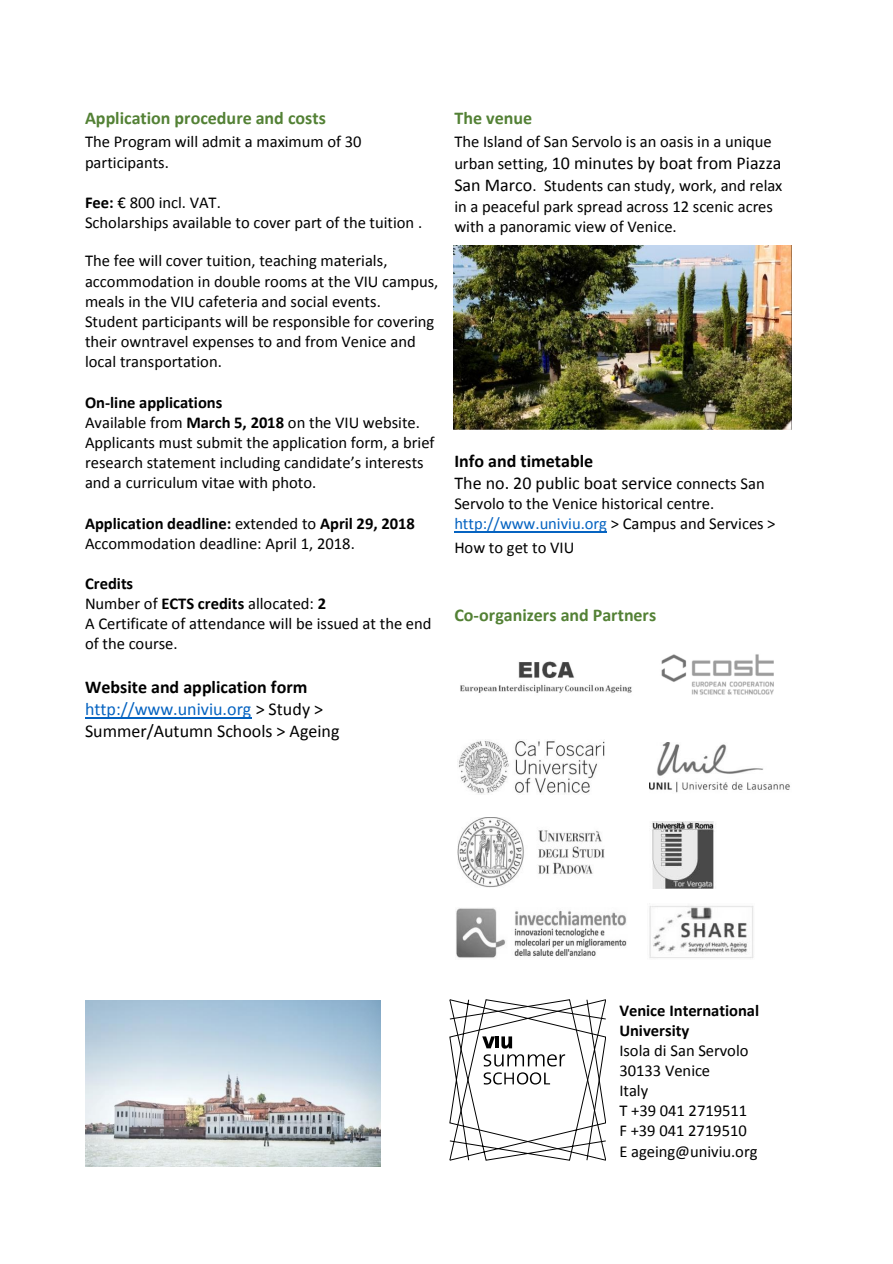
<style>
.page{position:relative;width:893px;height:1264px;background:#fff}
.page>*{position:absolute;margin:0;border:0;box-sizing:border-box;transform-origin:0 0}
.t1{font:18px/22px "Calibri";color:#000}
.t2{font:700 18px "Calibri";color:#538135}
.t3{font:700 18px "Calibri";color:#000}
.t4{font:16.5px/20.1px "Calibri";color:#000}
.t5{font:700 16.5px/20.1px "Calibri";color:#000}
.s1{font-weight:700}
.s2{font-weight:400}
.s3{color:#0563c1}
.s4{font-size:16.5px}
.s5{font-size:18px}
</style>
<div class="page">
<img style="left:85px;top:1000px;width:295px;height:165px">
<hr style="left:85px;top:717px;width:166px;height:1px;background:#0563c1">
<hr style="left:454px;top:531px;width:153px;height:1px;background:#0563c1">
<img style="left:457px;top:739px;width:147px;height:55px">
<img style="left:457px;top:817px;width:147px;height:71px">
<img style="left:453px;top:246px;width:338px;height:183px">
<img style="left:661px;top:654px;width:113px;height:41px">
<img style="left:460px;top:661px;width:172px;height:32px">
<img style="left:649px;top:906px;width:105px;height:52px">
<svg style="left:449px;top:999px;width:156px;height:161px"></svg>
<img style="left:456px;top:908px;width:171px;height:50px">
<img style="left:652px;top:821px;width:62px;height:67px">
<img style="left:649px;top:742px;width:141px;height:51px">
<p class="t2" style="left:85px;top:110px;width:242px">Application procedure and costs</p>
<p class="t4" style="left:85px;top:133px;width:278px">The Program will admit a maximum of 30 participants.</p>
<p class="t4" style="left:85px;top:194px;width:137px"><span class="s1">Fee:</span> € 800 incl. VAT.</p>
<p class="t4" style="left:85px;top:214px;width:339px">Scholarships available to cover part of the tuition .</p>
<p class="t4" style="left:85px;top:252px;width:355px">The fee will cover tuition, teaching materials, accommodation in double rooms at the VIU campus, meals in the VIU cafeteria and social events.</p>
<p class="t4" style="left:85px;top:313px;width:351px">Student participants will be responsible for covering their owntravel expenses to and from Venice and local transportation.</p>
<p class="t5" style="left:85px;top:393px;width:139px">On-line applications</p>
<p class="t4" style="left:85px;top:413px;width:336px">Available from <span class="s1">March 5, 2018</span> on the VIU website.</p>
<p class="t4" style="left:85px;top:433px;width:351px">Applicants must submit the application form, a brief research statement including candidate’s interests and a curriculum vitae with photo.</p>
<p class="t5" style="left:85px;top:514px;width:331px">Application deadline: <span class="s2">extended to</span> April 29, 2018</p>
<p class="t4" style="left:85px;top:534px;width:271px">Accommodation deadline: April 1, 2018.</p>
<p class="t5" style="left:85px;top:574px;width:50px">Credits</p>
<p class="t4" style="left:85px;top:595px;width:243px">Number of <span class="s1">ECTS credits</span> allocated: <span class="s1">2</span></p>
<p class="t4" style="left:85px;top:615px;width:348px">A Certificate of attendance will be issued at the end of the course.</p>
<p class="t1" style="left:85px;top:677px;width:256px"><span class="s1">Website and application form </span><span class="s3">http://www.univiu.org</span> &gt; Study &gt;<br>Summer/Autumn Schools &gt; Ageing</p>
<p class="t2" style="left:454px;top:110px;width:79px">The venue</p>
<p class="t4" style="left:454px;top:133px;width:319px">The Island of San Servolo is an oasis in a unique</p>
<p class="t1" style="left:454px;top:153px;width:329px"><span class="s4">urban setting,</span> 10 minutes by boat from Piazza</p>
<p class="t4" style="left:454px;top:177px;width:329px"><span class="s5">San Marco</span>. Students can study, work, and relax in a peaceful park spread across 12 scenic acres with a panoramic view of Venice.</p>
<p class="t3" style="left:454px;top:453px;width:140px">Info and timetable</p>
<p class="t1" style="left:454px;top:473px;width:312px">The no. 20 public boat service <span class="s4">connects San</span></p>
<p class="t4" style="left:454px;top:495px;width:261px">Servolo to the Venice historical centre.</p>
<p class="t4" style="left:454px;top:513px;width:323px;line-height:23.1px"><span class="s3">http://www.univiu.org</span> &gt; Campus and Services &gt;<br>How to get to VIU</p>
<p class="t2" style="left:454px;top:607px;width:203px">Co-organizers and Partners</p>
<p class="t5" style="left:619px;top:1001px;width:141px">Venice International<br>University</p>
<p class="t4" style="left:619px;top:1041px;width:131px">Isola di San Servolo</p>
<p class="t4" style="left:619px;top:1061px;width:92px">30133 Venice</p>
<p class="t4" style="left:619px;top:1081px;width:30px">Italy</p>
<p class="t4" style="left:619px;top:1101px;width:129px">T +39 041 2719511</p>
<p class="t4" style="left:619px;top:1121px;width:129px">F +39 041 2719510</p>
<p class="t4" style="left:619px;top:1142px;width:140px">E ageing@univiu.org</p>
</div>
